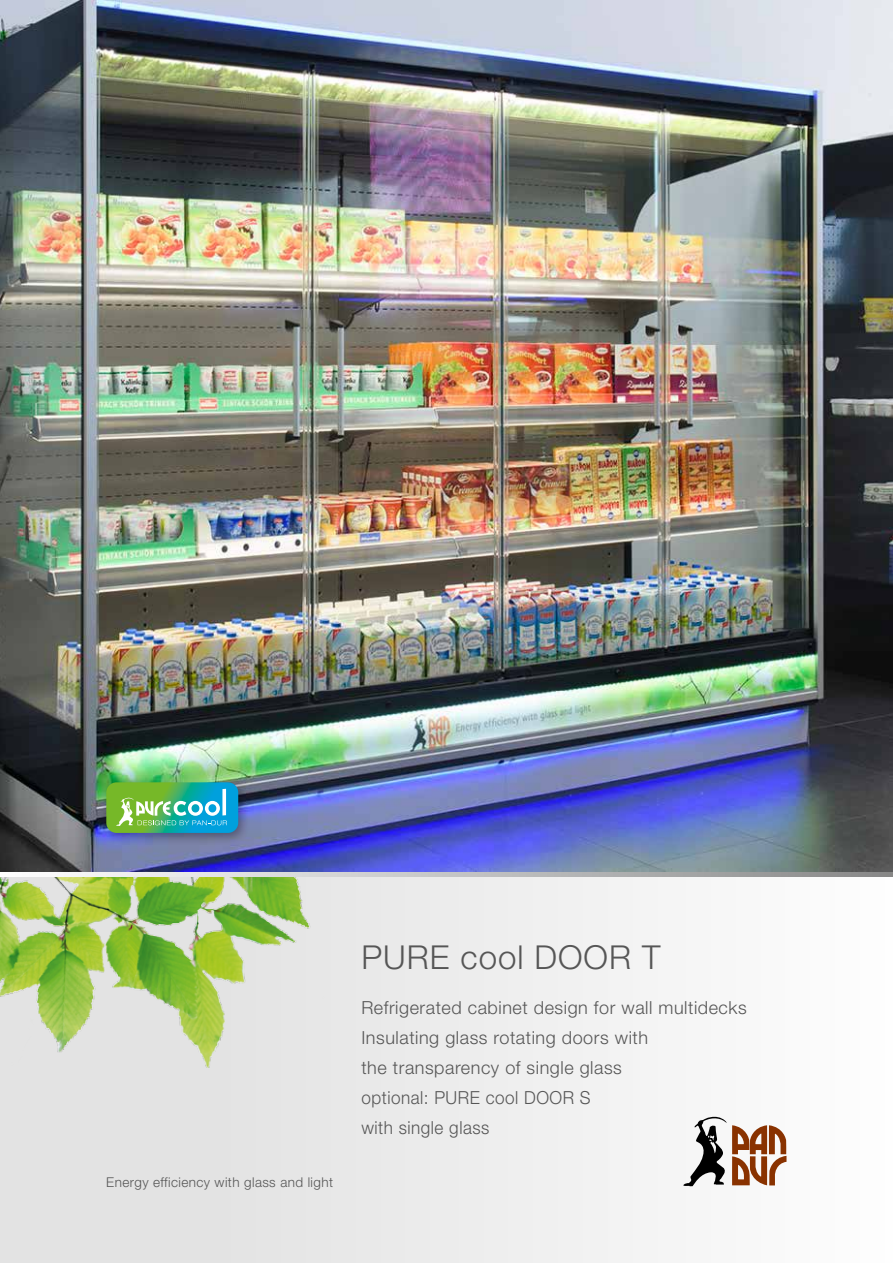
<style>
.page{position:relative;width:893px;height:1263px;background:#fff}
.page>*{position:absolute;margin:0;border:0;box-sizing:border-box;transform-origin:0 0}
.t1{font:300 33px "Helvetica Neue";letter-spacing:.03em;color:#565656}
.t2{font:300 18px/30px "Helvetica Neue";letter-spacing:.03em;color:#565656}
.t3{font:300 13.5px "Helvetica Neue";letter-spacing:.03em;color:#565656}
</style>
<div class="page">
<div style="left:0;top:872px;width:893px;height:391px;background:linear-gradient(to right,#dedede,#fcfcfc)"></div>
<svg style="left:682px;top:1113px;width:126px;height:97px"></svg>
<img style="left:0;top:876px;width:507px;height:191px">
<svg style="left:0;top:872px;width:893px;height:4px"></svg>
<img style="left:0;top:0;width:893px;height:872px">
<div style="left:100px;top:777px;width:150px;height:68px;background:#000;opacity:.35"></div>
<img style="left:106px;top:782px;width:132px;height:51px">
<p class="t3" style="left:106px;top:1173px;width:228px">Energy efficiency with glass and light</p>
<h1 class="t1" style="left:361px;top:937px;width:301px">PURE cool DOOR T</h1>
<p class="t2" style="left:361px;top:992px;width:387px">Refrigerated cabinet design for wall multidecks<br>Insulating glass rotating doors with<br>the transparency of single glass<br>optional: PURE cool DOOR S<br>with single glass</p>
</div>
